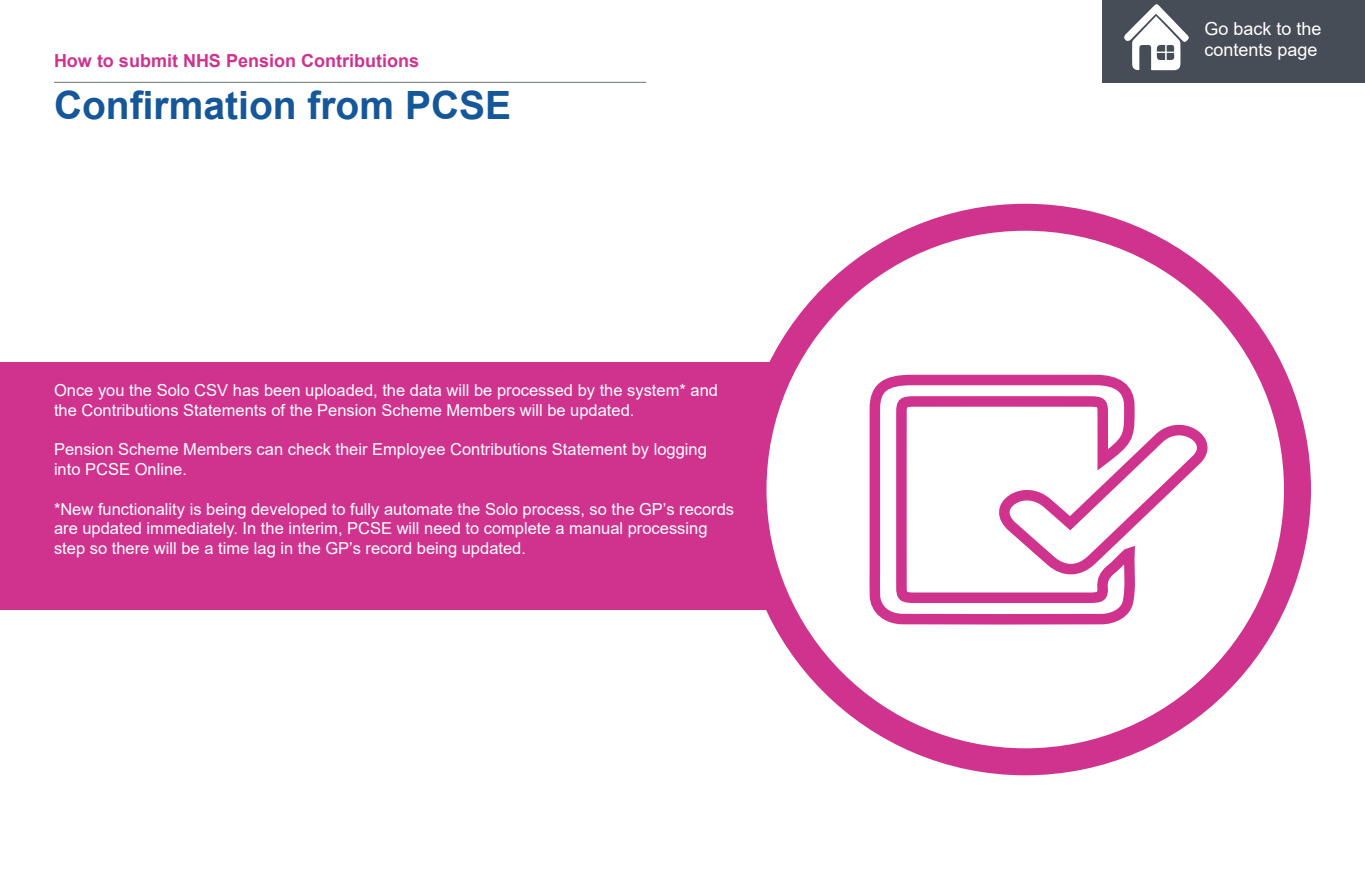
<style>
.page{position:relative;width:1365px;height:893px;background:#fff}
.page>*{position:absolute;margin:0;border:0;box-sizing:border-box;transform-origin:0 0}
.t1{font:700 39px "Arial";color:#155798}
.t2{font:700 18px "Arial";color:#cf338e}
.t3{font:18px/21.6px "Arial";color:#fff}
.t4{font:16.5px/19.8px "Arial";color:#fff}
</style>
<div class="page">
<div style="left:0;top:362px;width:1242px;height:248px;background:#cf338e"></div>
<div style="left:753px;top:217px;width:545px;height:545px;background:#fff;border-radius:50%"></div>
<div style="left:740px;top:204px;width:571px;height:571px;border:27px solid #cf338e;border-radius:50%"></div>
<hr style="left:54px;top:82px;width:592px;height:1px;background:#687273">
<div style="left:1102px;top:0;width:263px;height:83px;background:#464d56"></div>
<svg style="left:864px;top:374px;width:278px;height:402px"></svg>
<svg style="left:987px;top:414px;width:221px;height:173px"></svg>
<svg style="left:1124px;top:4px;width:65px;height:67px"></svg>
<p class="t2" style="left:54px;top:48px;width:367px">How to submit NHS Pension Contributions</p>
<h1 class="t1" style="left:54px;top:78px;width:459px">Confirmation from PCSE</h1>
<p class="t4" style="left:54px;top:380px;width:666px">Once you the Solo CSV has been uploaded, the data will be processed by the system* and the Contributions Statements of the Pension Scheme Members will be updated.</p>
<p class="t4" style="left:54px;top:439px;width:654px">Pension Scheme Members can check their Employee Contributions Statement by logging into PCSE Online.</p>
<p class="t4" style="left:54px;top:499px;width:682px">*New functionality is being developed to fully automate the Solo process, so the GP’s records are updated immediately. In the interim, PCSE will need to complete a manual processing step so there will be a time lag in the GP’s record being updated.</p>
<p class="t3" style="left:1204px;top:17px;width:119px">Go back to the contents page</p>
</div>
